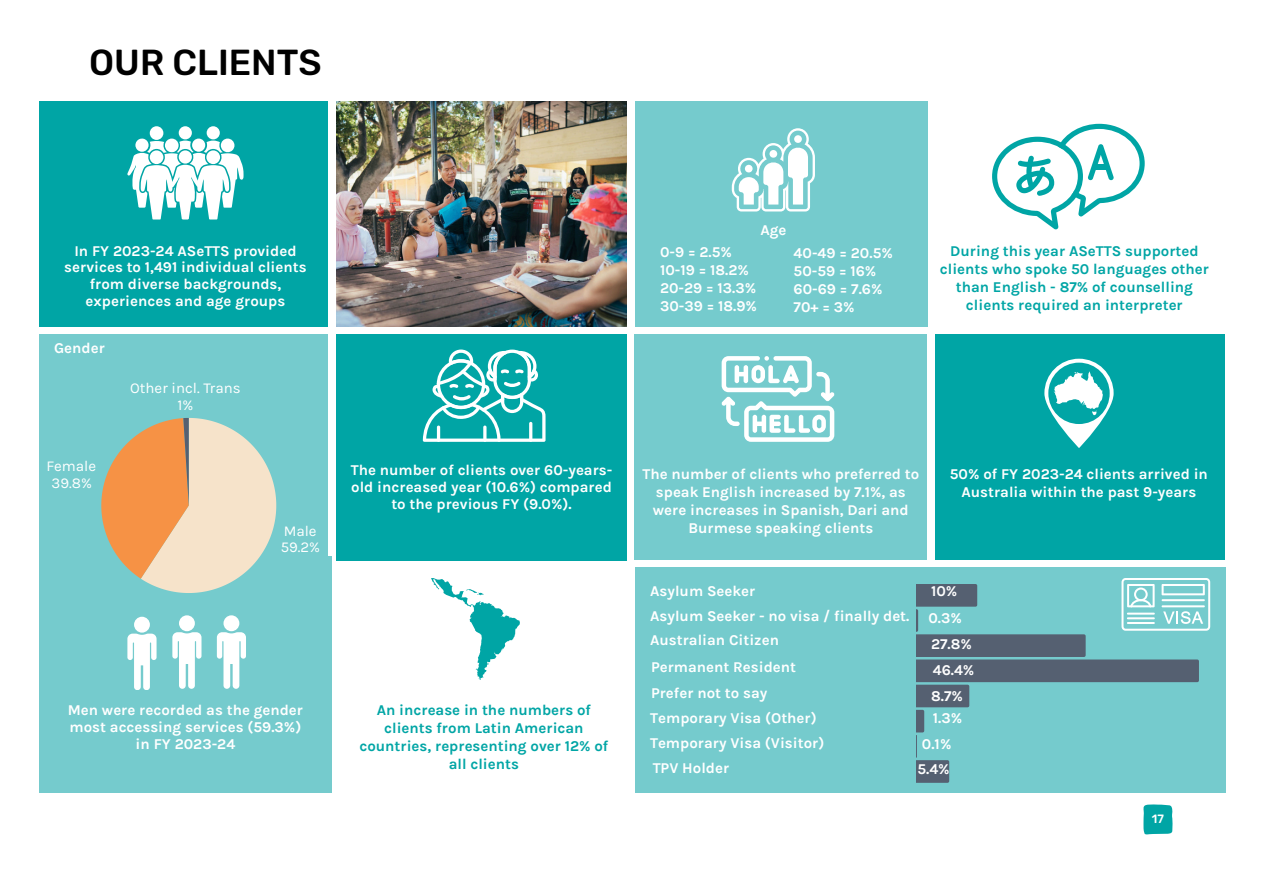
<style>
.page{position:relative;width:1263px;height:894px;background:#fff}
.page>*{position:absolute;margin:0;border:0;box-sizing:border-box;transform-origin:0 0}
.t1{font:500 36px "Rubik";color:#000}
.t2{font:700 15px/16.8px "Karla";color:#fff;text-align:center}
.t3{font:700 15px/18px "Karla";color:#00a5a5;text-align:center}
.t4{font:15px/16.6px "Karla";color:#fff;text-align:center}
.t5{font:500 12px "Rubik";color:#fff}
</style>
<div class="page">
<div style="left:39px;top:101px;width:289px;height:226px;background:#00a5a5"></div>
<div style="left:39px;top:334px;width:289px;height:225px;background:#75cbcd"></div>
<div style="left:336px;top:334px;width:291px;height:227px;background:#00a5a5"></div>
<div style="left:635px;top:334px;width:292px;height:225px;background:#75cbcd"></div>
<div style="left:39px;top:556px;width:292px;height:237px;background:#75cbcd"></div>
<svg style="left:423px;top:349px;width:122px;height:92px"></svg>
<svg style="left:431px;top:578px;width:89px;height:101px"></svg>
<svg style="left:992px;top:124px;width:153px;height:106px"></svg>
<div style="left:1093px;top:165px;width:15px;height:5px;background:#00a5a5"></div>
<svg style="left:721px;top:356px;width:113px;height:85px"></svg>
<div style="left:635px;top:101px;width:292px;height:226px;background:#75cbcd"></div>
<div style="left:636px;top:567px;width:590px;height:226px;background:#75cbcd"></div>
<svg style="left:732px;top:128px;width:83px;height:83px"></svg>
<svg style="left:127px;top:126px;width:116px;height:93px"></svg>
<div style="left:935px;top:334px;width:290px;height:225px;background:#00a5a5"></div>
<svg style="left:1044px;top:358px;width:70px;height:89px"></svg>
<svg style="left:101px;top:418px;width:175px;height:175px"></svg>
<svg style="left:916px;top:578px;width:294px;height:204px"></svg>
<div style="left:179px;top:615px;width:16px;height:16px;background:#fff;border-radius:50%"></div>
<svg style="left:172px;top:632px;width:29px;height:56px"></svg>
<svg style="left:1143px;top:804px;width:29px;height:30px"></svg>
<img style="left:336px;top:101px;width:291px;height:225px">
<div style="left:223px;top:615px;width:16px;height:16px;background:#fff;border-radius:50%"></div>
<svg style="left:217px;top:632px;width:29px;height:56px"></svg>
<div style="left:134px;top:616px;width:16px;height:16px;background:#fff;border-radius:50%"></div>
<svg style="left:127px;top:633px;width:30px;height:56px"></svg>
<p class="t1" style="left:89px;top:41px;width:234px">OUR CLIENTS</p>
<p class="t2" style="left:64px;top:242px;width:244px">In FY 2023-24 ASeTTS provided services to 1,491 individual clients from diverse backgrounds, experiences and age groups</p>
<p class="t2" style="left:54px;top:339px;width:52px">Gender</p>
<p class="t4" style="left:47px;top:457px;width:51px">Female<br>39.8%</p>
<p class="t4" style="left:130px;top:380px;width:112px">Other incl. Trans<br>1%</p>
<p class="t4" style="left:281px;top:522px;width:41px;text-align:left">Male<br>59.2%</p>
<p class="t2" style="left:68px;top:701px;width:237px">Men were recorded as the gender most accessing services (59.3%) in FY 2023-24</p>
<p class="t2" style="left:760px;top:221px;width:28px">Age</p>
<p class="t2" style="left:660px;top:243px;width:73px">0-9 = 2.5%</p>
<p class="t2" style="left:660px;top:261px;width:90px">10-19 = 18.2%</p>
<p class="t2" style="left:660px;top:279px;width:98px">20-29 = 13.3%</p>
<p class="t2" style="left:660px;top:297px;width:98px">30-39 = 18.9%</p>
<p class="t2" style="left:794px;top:245px;width:101px">40-49 = 20.5%</p>
<p class="t2" style="left:794px;top:263px;width:84px">50-59 = 16%</p>
<p class="t2" style="left:794px;top:281px;width:90px">60-69 = 7.6%</p>
<p class="t2" style="left:794px;top:299px;width:63px">70+ = 3%</p>
<p class="t3" style="left:940px;top:242px;width:271px">During this year ASeTTS supported clients who spoke 50 languages other than English - 87% of counselling clients required an interpreter</p>
<p class="t2" style="left:351px;top:461px;width:263px">The number of clients over 60-years&shy;old increased year (10.6%) compared to the previous FY (9.0%).</p>
<p class="t3" style="left:359px;top:701px;width:251px">An increase in the numbers of clients from Latin American countries, representing over 12% of all clients</p>
<p class="t2" style="left:642px;top:465px;width:278px;line-height:18px">The number of clients who preferred to speak English increased by 7.1%, as were increases in Spanish, Dari and Burmese speaking clients</p>
<p class="t2" style="left:950px;top:465px;width:260px;line-height:18px">50% of FY 2023-24 clients arrived in<br>Australia within the past 9-years</p>
<p class="t2" style="left:650px;top:583px;width:107px">Asylum Seeker</p>
<p class="t2" style="left:650px;top:607px;width:261px">Asylum Seeker - no visa / finally det.</p>
<p class="t2" style="left:650px;top:632px;width:130px">Australian Citizen</p>
<p class="t2" style="left:651px;top:659px;width:147px">Permanent Resident</p>
<p class="t2" style="left:651px;top:684px;width:118px">Prefer not to say</p>
<p class="t2" style="left:650px;top:709px;width:168px">Temporary Visa (Other)</p>
<p class="t2" style="left:650px;top:734px;width:176px">Temporary Visa (Visitor)</p>
<p class="t2" style="left:653px;top:759px;width:78px">TPV Holder</p>
<p class="t2" style="left:931px;top:583px;width:28px">10%</p>
<p class="t2" style="left:928px;top:610px;width:35px">0.3%</p>
<p class="t2" style="left:931px;top:635px;width:42px">27.8%</p>
<p class="t2" style="left:933px;top:661px;width:43px">46.4%</p>
<p class="t2" style="left:931px;top:687px;width:33px">8.7%</p>
<p class="t2" style="left:933px;top:709px;width:31px">1.3%</p>
<p class="t2" style="left:922px;top:735px;width:31px">0.1%</p>
<p class="t2" style="left:917px;top:760px;width:34px">5.4%</p>
<h1 class="t5" style="left:1152px;top:811px;width:14px">17</h1>
</div>
